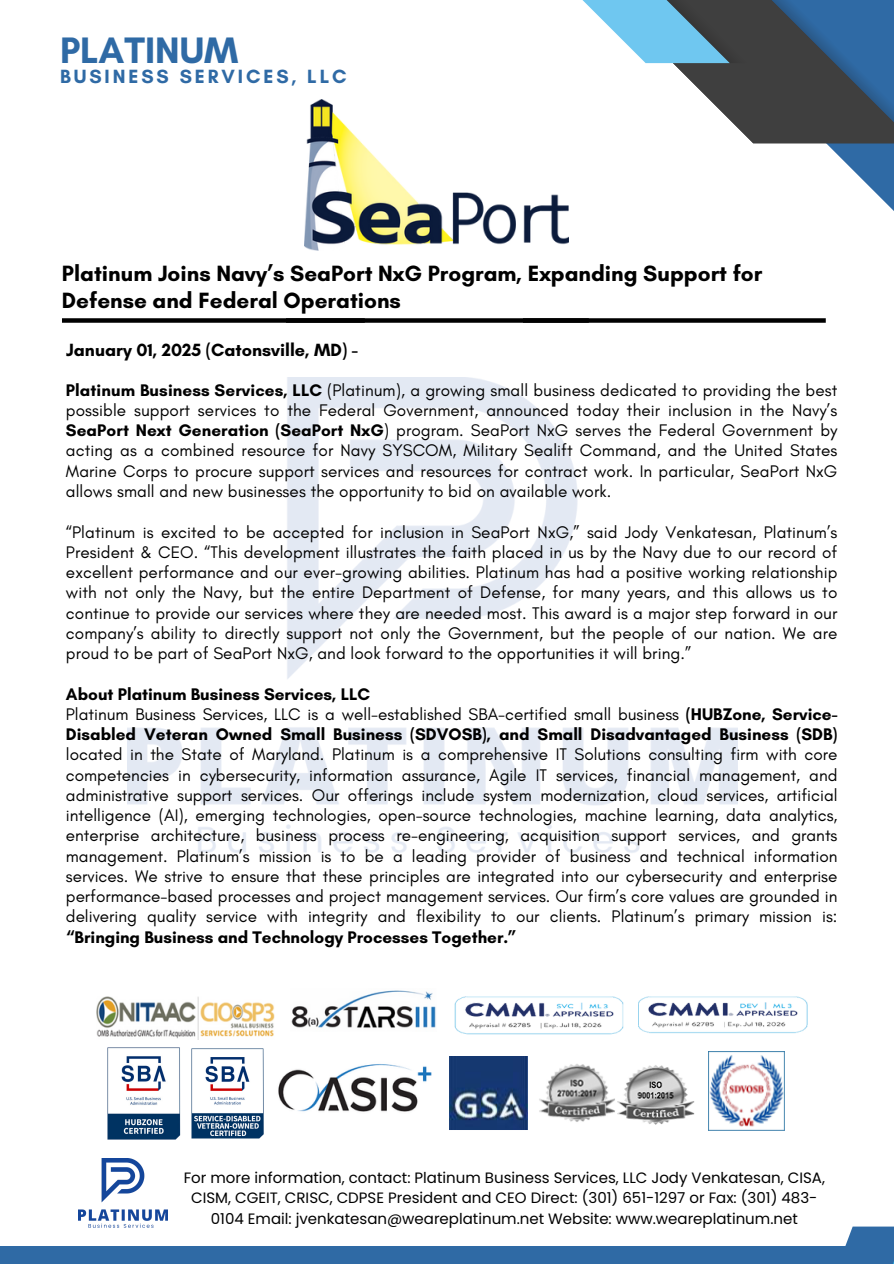
<style>
.page{position:relative;width:894px;height:1264px;background:#fff}
.page>*{position:absolute;margin:0;border:0;box-sizing:border-box;transform-origin:0 0}
.t1{font:700 37.5px "Glacial Indifference";color:#2f6aa5}
.t2{font:700 22.5px/27px "Glacial Indifference";color:#000}
.t3{font:700 19.5px "Glacial Indifference";letter-spacing:.15em;color:#2f6aa5}
.t4{font:700 18px "Glacial Indifference";color:#000}
.t5{font:17.1px/20.2px "Glacial Indifference";color:#000;text-align:justify}
.t6{font:15px/20.2px "Poppins";color:#000;text-align:center}
.s1{font-weight:700}
</style>
<div class="page">
<img style="left:127px;top:377px;width:610px;height:476px">
<img style="left:78px;top:1158px;width:89px;height:69px">
<div style="left:357px;top:1245px;width:536px;height:18px;background:#2f6aa5"></div>
<svg style="left:841px;top:1226px;width:52px;height:20px"></svg>
<div style="left:0;top:1246px;width:524px;height:17px;background:#2f6aa5"></div>
<svg style="left:753px;top:143px;width:140px;height:67px"></svg>
<svg style="left:582px;top:0;width:311px;height:143px"></svg>
<div style="left:286px;top:318px;width:302px;height:5px;background:#000"></div>
<div style="left:523px;top:318px;width:302px;height:5px;background:#000"></div>
<div style="left:62px;top:318px;width:302px;height:5px;background:#000"></div>
<img style="left:291px;top:990px;width:145px;height:38px">
<img style="left:96px;top:996px;width:178px;height:43px">
<img style="left:454px;top:996px;width:169px;height:39px">
<img style="left:638px;top:996px;width:168px;height:37px">
<img style="left:708px;top:1051px;width:77px;height:80px">
<img style="left:617px;top:1065px;width:78px;height:60px">
<img style="left:539px;top:1064px;width:76px;height:58px">
<img style="left:450px;top:1056px;width:78px;height:74px">
<img style="left:107px;top:1047px;width:73px;height:91px">
<img style="left:191px;top:1048px;width:72px;height:90px">
<img style="left:278px;top:1064px;width:154px;height:48px">
<img style="left:304px;top:99px;width:264px;height:151px">
<p class="t1" style="left:60px;top:27px;width:180px">PLATINUM</p>
<p class="t3" style="left:60px;top:65px;width:288px">BUSINESS SERVICES, LLC</p>
<p class="t2" style="left:62px;top:260px;width:701px">Platinum Joins Navy’s SeaPort NxG Program, Expanding Support for<br>Defense and Federal Operations</p>
<p class="t4" style="left:66px;top:339px;width:293px">January 01, 2025 (Catonsville, MD) -</p>
<p class="t5" style="left:66px;top:379px;width:772px"><span class="s1">Platinum Business Services, LLC</span> (Platinum), a growing small business dedicated to providing the best possible support services to the Federal Government, announced today their inclusion in the Navy’s <span class="s1">SeaPort Next Generation (SeaPort NxG</span>) program. SeaPort NxG serves the Federal Government by acting as a combined resource for Navy SYSCOM, Military Sealift Command, and the United States Marine Corps to procure support services and resources for contract work. In particular, SeaPort NxG allows small and new businesses the opportunity to bid on available work.</p>
<h1 class="t5" style="left:66px;top:521px;width:772px">“Platinum is excited to be accepted for inclusion in SeaPort NxG,” said Jody Venkatesan, Platinum’s President &amp; CEO. “This development illustrates the faith placed in us by the Navy due to our record of excellent performance and our ever-growing abilities. Platinum has had a positive working relationship with not only the Navy, but the entire Department of Defense, for many years, and this allows us to continue to provide our services where they are needed most. This award is a major step forward in our company’s ability to directly support not only the Government, but the people of our nation. We are proud to be part of SeaPort NxG, and look forward to the opportunities it will bring.”</h1>
<h3 class="t5" style="left:66px;top:683px;width:772px;text-align:left"><span class="s1">About Platinum Business Services, LLC<br></span>Platinum Business Services, LLC is a well-established SBA-certified small business <span class="s1">(HUBZone, Service-Disabled Veteran Owned Small Business (SDVOSB), and Small Disadvantaged Business (SDB) </span>located in the State of Maryland. Platinum is a comprehensive IT Solutions consulting firm with core competencies in cybersecurity, information assurance, Agile IT services, financial management, and administrative support services. Our offerings include system modernization, cloud services, artificial intelligence (AI), emerging technologies, open-source technologies, machine learning, data analytics, enterprise architecture, business process re-engineering, acquisition support services, and grants management. Platinum’s mission is to be a leading provider of business and technical information services. We strive to ensure that these principles are integrated into our cybersecurity and enterprise performance-based processes and project management services. Our firm’s core values are grounded in delivering quality service with integrity and flexibility to our clients. Platinum’s primary mission is: <span class="s1">“Bringing Business and Technology Processes Together.”</span></h3>
<h2 class="t6" style="left:184px;top:1167px;width:642px">For more information, contact: Platinum Business Services, LLC Jody Venkatesan, CISA,<br>CISM, CGEIT, CRISC, CDPSE President and CEO Direct: (301) 651-1297 or Fax: (301) 483-<br>0104 Email: jvenkatesan@weareplatinum.net Website: www.weareplatinum.net</h2>
</div>
